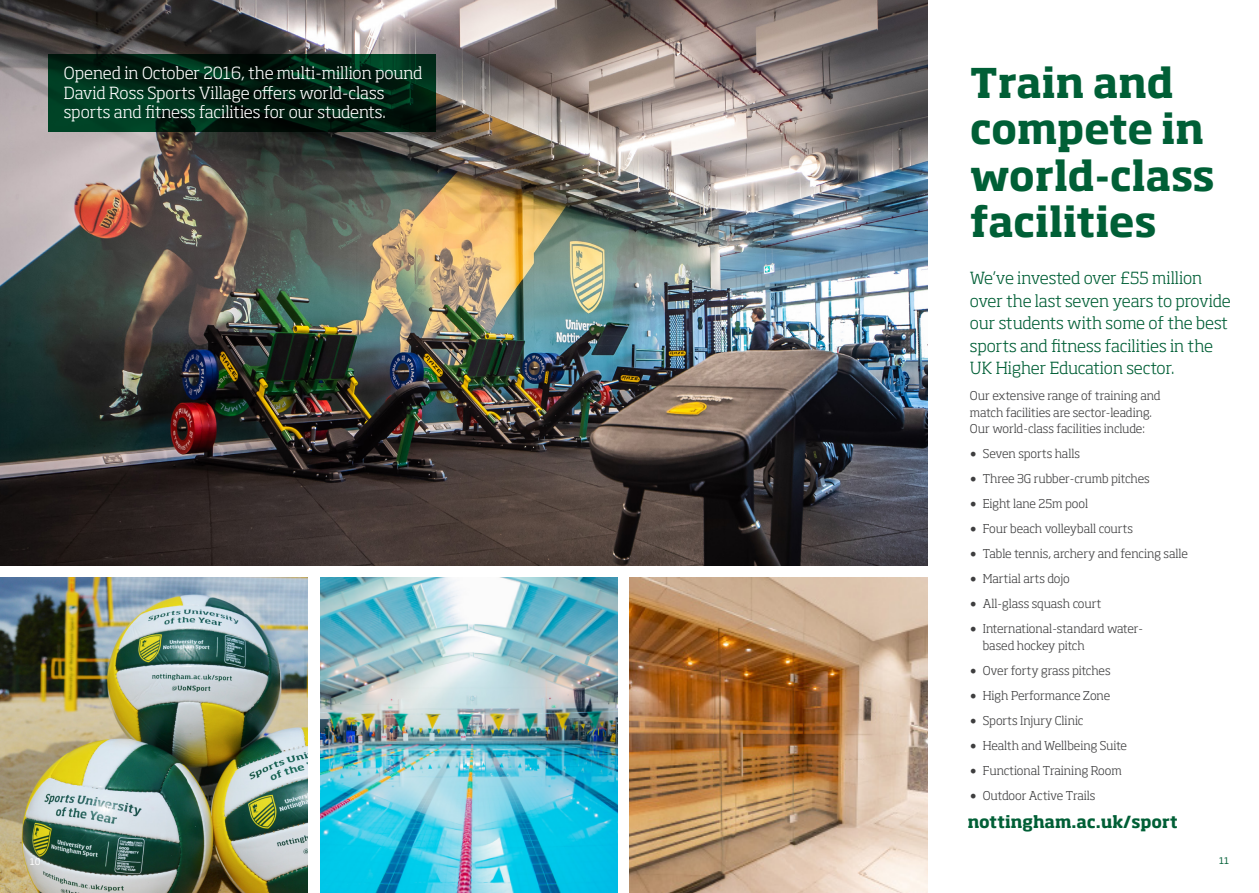
<style>
.page{position:relative;width:1259px;height:893px;background:#fff}
.page>*{position:absolute;margin:0;border:0;box-sizing:border-box;transform-origin:0 0}
.t1{font:700 40.5px/46.5px "Soho Std";letter-spacing:-.005em;color:#005f36}
.t2{font:300 16.5px/22.5px "Soho Std";letter-spacing:-.005em;color:#005f36}
.t3{font:300 16.5px/19.5px "Soho Std";letter-spacing:-.005em;color:#fff}
.t4{font:700 16.5px "Soho Std";color:#005f36}
.t5{font:300 12px/16.5px "Soho Std";letter-spacing:-.005em;color:#3e3e3f}
.t6{font:9px "Soho Std";color:#fff}
.t7{font:9px "Soho Std";color:#005f36}
.s1{font-family:"Minion Pro";font-weight:400;font-size:18px}
</style>
<div class="page">
<img style="left:0;top:0;width:927px;height:566px">
<img style="left:0;top:578px;width:308px;height:315px">
<svg style="left:48px;top:54px;width:387px;height:77px;background:#002414"></svg>
<img style="left:320px;top:578px;width:297px;height:315px">
<img style="left:630px;top:578px;width:297px;height:315px">
<p class="t6" style="left:30px;top:855px;width:12px">10</p>
<p class="t3" style="left:64px;top:63px;width:360px">Opened in October 2016, the multi-million pound<br>David Ross Sports Village offers world-class sports and fitness facilities for our students.</p>
<p class="t1" style="left:970px;top:58px;width:246px">Train and compete in world-class facilities</p>
<p class="t2" style="left:970px;top:266px;width:262px">We’ve invested over £55 million over the last seven years to provide our students with some of the best sports and fitness facilities in the UK Higher Education sector.</p>
<p class="t5" style="left:970px;top:387px;width:192px">Our extensive range of training and match facilities are sector-leading.<br>Our world-class facilities include:</p>
<p class="t5" style="left:970px;top:445px;width:112px"><span class="s1">•</span> Seven sports halls</p>
<p class="t5" style="left:970px;top:470px;width:181px"><span class="s1">•</span> Three 3G rubber-crumb pitches</p>
<p class="t5" style="left:970px;top:495px;width:120px"><span class="s1">•</span> Eight lane 25m pool</p>
<p class="t5" style="left:970px;top:520px;width:164px"><span class="s1">•</span> Four beach volleyball courts</p>
<p class="t5" style="left:970px;top:545px;width:219px"><span class="s1">•</span> Table tennis, archery and fencing salle</p>
<p class="t5" style="left:970px;top:570px;width:101px"><span class="s1">•</span> Martial arts dojo</p>
<p class="t5" style="left:970px;top:595px;width:133px"><span class="s1">•</span> All-glass squash court</p>
<p class="t5" style="left:982px;top:620px;width:162px;text-indent:-13px"><span class="s1">•</span> International-standard water&shy;based hockey pitch</p>
<p class="t5" style="left:970px;top:662px;width:142px"><span class="s1">•</span> Over forty grass pitches</p>
<p class="t5" style="left:970px;top:687px;width:142px"><span class="s1">•</span> High Performance Zone</p>
<p class="t5" style="left:970px;top:712px;width:115px"><span class="s1">•</span> Sports Injury Clinic</p>
<p class="t5" style="left:970px;top:737px;width:159px"><span class="s1">•</span> Health and Wellbeing Suite</p>
<p class="t5" style="left:970px;top:762px;width:153px"><span class="s1">•</span> Functional Training Room</p>
<p class="t5" style="left:970px;top:787px;width:127px"><span class="s1">•</span> Outdoor Active Trails</p>
<p class="t4" style="left:968px;top:811px;width:212px">nottingham.ac.uk/sport</p>
<p class="t7" style="left:1219px;top:855px;width:12px">11</p>
</div>
